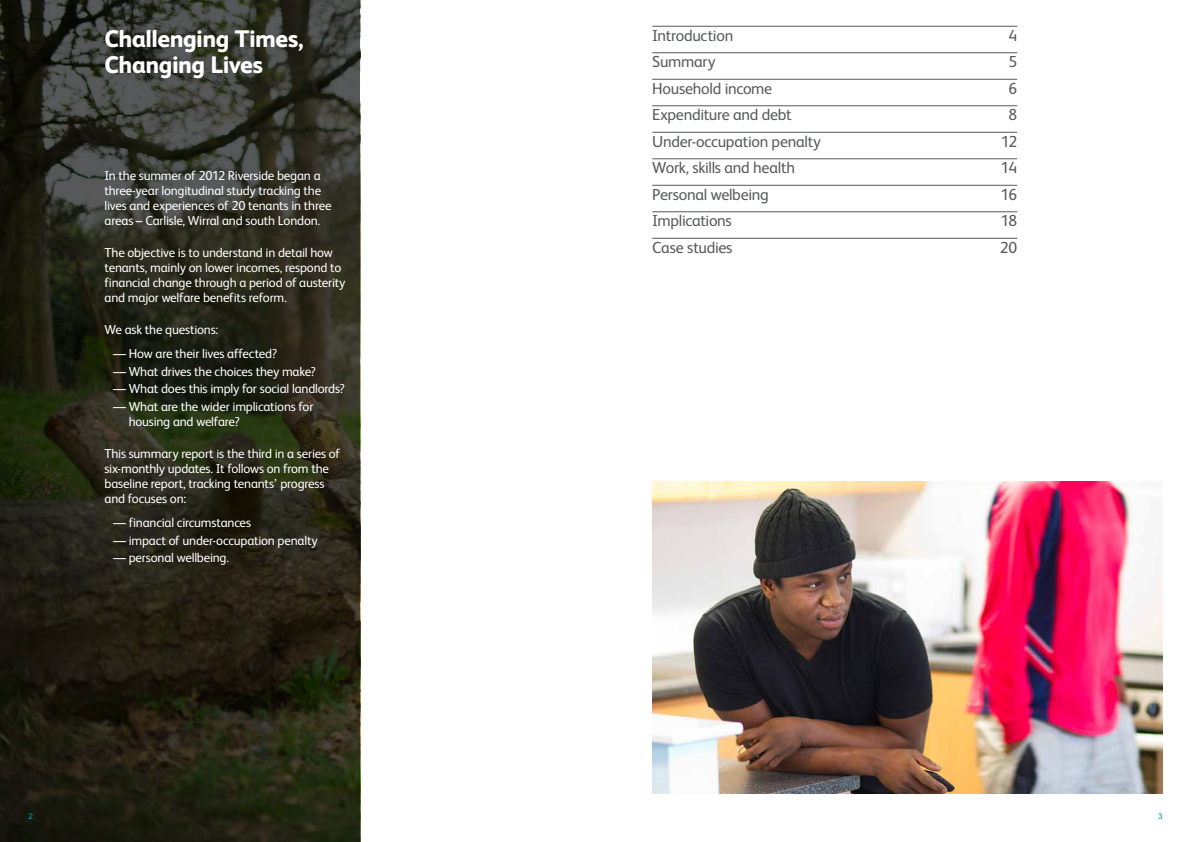
<style>
.page{position:relative;width:1191px;height:842px;background:#fff}
.page>*{position:absolute;margin:0;border:0;box-sizing:border-box;transform-origin:0 0}
.t1{font:800 24px/26px "FS Albert";letter-spacing:-.02em;color:#fff}
.t2{font:16px "FS Albert";letter-spacing:-.015em;color:#58595b}
.t3{font:13px/15px "FS Albert";letter-spacing:-.015em;color:#fff}
.t4{font:8px "Arial";color:#00a0af}
.t5{font:8px "Arial";color:#0095a6}
</style>
<div class="page">
<img style="left:652px;top:482px;width:510px;height:312px">
<svg style="left:0;top:0;width:360px;height:842px;background:#27271b"></svg>
<hr style="left:652px;top:26px;width:365px;height:1px;background:#58595b">
<hr style="left:652px;top:52px;width:365px;height:1px;background:#58595b">
<hr style="left:652px;top:79px;width:365px;height:1px;background:#58595b">
<hr style="left:652px;top:106px;width:365px;height:1px;background:#58595b">
<hr style="left:652px;top:132px;width:365px;height:1px;background:#58595b">
<hr style="left:652px;top:159px;width:365px;height:1px;background:#58595b">
<hr style="left:652px;top:185px;width:365px;height:1px;background:#58595b">
<hr style="left:652px;top:212px;width:365px;height:1px;background:#58595b">
<hr style="left:652px;top:238px;width:365px;height:1px;background:#58595b">
<h1 class="t1" style="left:104px;top:24px;width:201px">Challenging Times,<br>Changing Lives</h1>
<p class="t3" style="left:104px;top:167px;width:229px">In the summer of 2012 Riverside began a three-year longitudinal study tracking the lives and experiences of 20 tenants in three areas – Carlisle, Wirral and south London.</p>
<p class="t3" style="left:104px;top:244px;width:242px">The objective is to understand in detail how tenants, mainly on lower incomes, respond to financial change through a period of austerity and major welfare benefits reform.</p>
<p class="t3" style="left:104px;top:322px;width:115px">We ask the questions:</p>
<p class="t3" style="left:113px;top:345px;width:166px">— How are their lives affected?</p>
<p class="t3" style="left:113px;top:363px;width:204px">— What drives the choices they make?</p>
<p class="t3" style="left:113px;top:381px;width:233px">— What does this imply for social landlords?</p>
<p class="t3" style="left:129px;top:399px;width:186px;text-indent:-16px">— What are the wider implications for housing and welfare?</p>
<p class="t3" style="left:104px;top:446px;width:237px">This summary report is the third in a series of six-monthly updates. It follows on from the baseline report, tracking tenants’ progress and focuses on:</p>
<p class="t3" style="left:113px;top:514px;width:140px">— financial circumstances</p>
<p class="t3" style="left:113px;top:532px;width:206px">— impact of under-occupation penalty</p>
<p class="t3" style="left:113px;top:550px;width:118px">— personal wellbeing.</p>
<p class="t2" style="left:652px;top:25px;width:83px">Introduction</p>
<p class="t2" style="left:1008px;top:25px;width:10px">4</p>
<p class="t2" style="left:652px;top:51px;width:65px">Summary</p>
<p class="t2" style="left:1008px;top:51px;width:10px">5</p>
<p class="t2" style="left:652px;top:78px;width:122px">Household income</p>
<p class="t2" style="left:1008px;top:78px;width:10px">6</p>
<p class="t2" style="left:652px;top:104px;width:141px">Expenditure and debt</p>
<p class="t2" style="left:1008px;top:104px;width:10px">8</p>
<p class="t2" style="left:652px;top:131px;width:170px">Under-occupation penalty</p>
<p class="t2" style="left:1001px;top:131px;width:18px">12</p>
<p class="t2" style="left:652px;top:157px;width:144px">Work, skills and health</p>
<p class="t2" style="left:1001px;top:157px;width:18px">14</p>
<p class="t2" style="left:652px;top:184px;width:118px">Personal welbeing</p>
<p class="t2" style="left:1000px;top:184px;width:18px">16</p>
<p class="t2" style="left:652px;top:210px;width:81px">Implications</p>
<p class="t2" style="left:1000px;top:210px;width:18px">18</p>
<p class="t2" style="left:652px;top:237px;width:82px">Case studies</p>
<p class="t2" style="left:1000px;top:237px;width:19px">20</p>
<p class="t4" style="left:28px;top:811px;width:6px">2</p>
<p class="t5" style="left:1158px;top:811px;width:6px">3</p>
</div>
